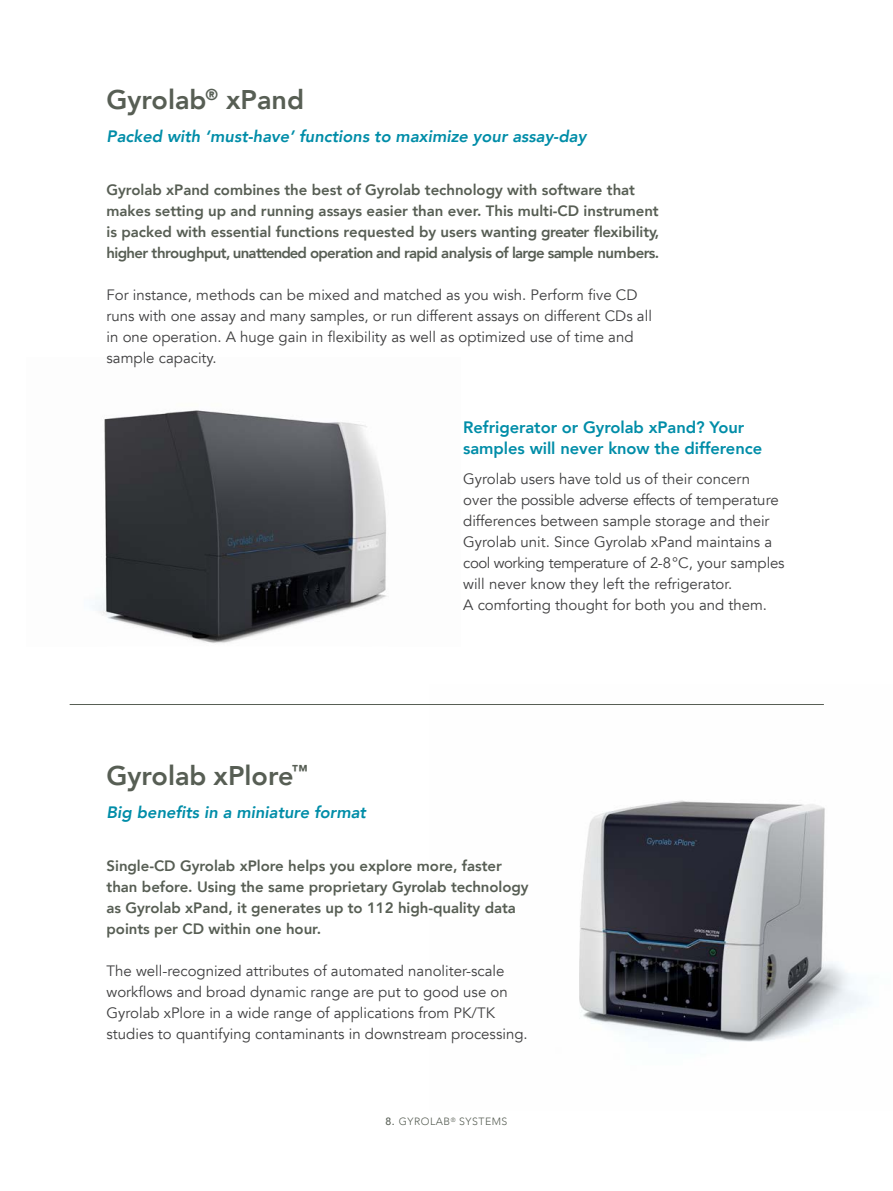
<style>
.page{position:relative;width:893px;height:1191px;background:#fff}
.page>*{position:absolute;margin:0;border:0;box-sizing:border-box;transform-origin:0 0}
.t1{font:800 27px "Avenir";color:#575e54}
.t2{font:italic 800 16.5px "Avenir";color:#008da8}
.Sub_Headline_alt{font:800 16.5px/21px "Avenir";letter-spacing:-.005em;color:#008da8}
.COPY_alt{font:15px/21px "Avenir";color:#3e3e3f}
.t3{font:800 15px/21px "Avenir";letter-spacing:-.005em;color:#575e54}
.t4{font:300 10.5px "Avenir";letter-spacing:.05em;color:#575e54}
.s1{font-weight:500}
</style>
<div class="page">
<img style="left:579px;top:800px;width:287px;height:242px">
<img style="left:92px;top:410px;width:295px;height:233px">
<hr style="left:70px;top:704px;width:754px;height:1px;background:#575e54">
<p class="t1" style="left:107px;top:79px;width:199px">Gyrolab<sup>®</sup> xPand</p>
<p class="t2" style="left:107px;top:127px;width:481px">Packed with ‘must-have’ functions to maximize your assay-day</p>
<p class="t3" style="left:107px;top:179px;width:554px">Gyrolab xPand combines the best of Gyrolab technology with software that makes setting up and running assays easier than ever. This multi-CD instrument is packed with essential functions requested by users wanting greater flexibility, higher throughput, unattended operation and rapid analysis of large sample numbers.</p>
<p class="COPY_alt" style="left:107px;top:285px;width:547px">For instance, methods can be mixed and matched as you wish. Perform five CD runs with one assay and many samples, or run different assays on different CDs all in one operation. A huge gain in flexibility as well as optimized use of time and sample capacity.</p>
<p class="Sub_Headline_alt" style="left:463px;top:417px;width:300px">Refrigerator or Gyrolab xPand? Your samples will never know the difference</p>
<p class="COPY_alt" style="left:463px;top:468px;width:323px">Gyrolab users have told us of their concern<br>over the possible adverse effects of temperature differences between sample storage and their Gyrolab unit. Since Gyrolab xPand maintains a cool working temperature of 2-8°C, your samples will never know they left the refrigerator.</p>
<p class="COPY_alt" style="left:463px;top:594px;width:305px">A comforting thought for both you and them.</p>
<p class="t1" style="left:107px;top:754px;width:203px">Gyrolab xPlore<sup>™</sup></p>
<p class="t2" style="left:107px;top:802px;width:261px">Big benefits in a miniature format</p>
<p class="t3" style="left:107px;top:855px;width:424px">Single-CD Gyrolab xPlore helps you explore more, faster than before. Using the same proprietary Gyrolab technology as Gyrolab xPand, it generates up to 112 high-quality data points per CD within one hour.</p>
<p class="COPY_alt" style="left:107px;top:960px;width:423px">The well-recognized attributes of automated nanoliter-scale workflows and broad dynamic range are put to good use on Gyrolab xPlore in a wide range of applications from PK/TK studies to quantifying contaminants in downstream processing.</p>
<p class="t4" style="left:386px;top:1115px;width:123px"><span class="s1">8.</span> GYROLAB<sup>®</sup> SYSTEMS</p>
</div>
